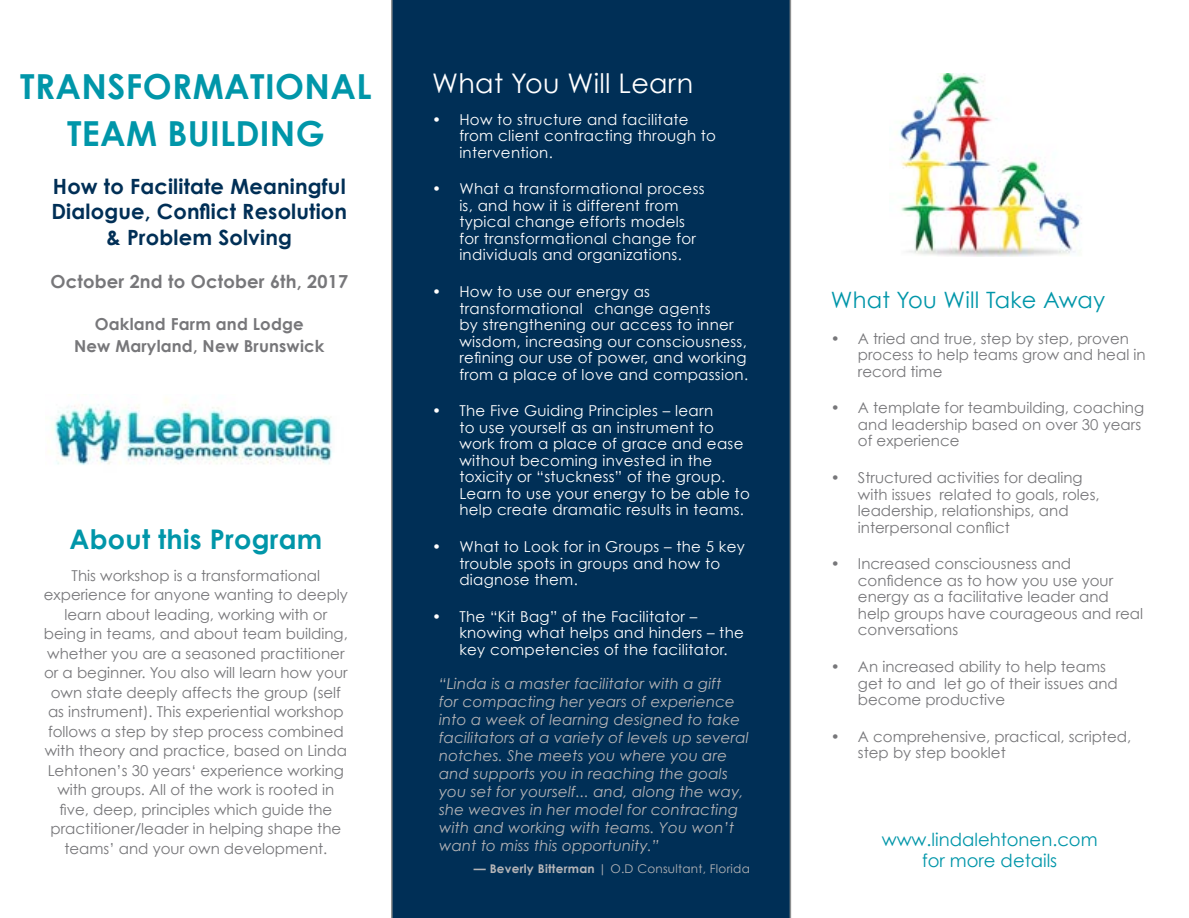
<style>
.page{position:relative;width:1189px;height:918px;background:#fff}
.page>*{position:absolute;margin:0;border:0;box-sizing:border-box;transform-origin:0 0}
.t1{font:700 34.5px/46.5px "Century Gothic";letter-spacing:.01em;color:#0096a9;text-align:center}
.t2{font:27px "Century Gothic";letter-spacing:.01em;color:#fff}
.t3{font:700 27px "Century Gothic";letter-spacing:.01em;color:#0096a9}
.t4{font:22.5px "Century Gothic";letter-spacing:.01em;color:#0096a9}
.t5{font:700 21px/25.2px "Century Gothic";letter-spacing:.01em;color:#002f56;text-align:center}
.t6{font:18px/21.6px "Century Gothic";color:#0096a9;text-align:center}
.t7{font:700 18px "Century Gothic";letter-spacing:.01em;color:#77777a}
.t8{font:700 16.5px/22.5px "Century Gothic";letter-spacing:.01em;color:#77777a;text-align:center}
.t9{font:15px/19.5px "Century Gothic";color:#77777a}
.t10{font:15px/16.5px "Century Gothic";letter-spacing:.02em;color:#fff}
.t11{font:italic 15px/18px "Century Gothic";letter-spacing:.01em;color:#b6b5b7}
.t12{font:12px "Century Gothic";letter-spacing:.02em;color:#b6b5b7}
.s1{font-weight:700}
</style>
<div class="page">
<div style="left:391px;top:0;width:400px;height:918px;background:#002f56"></div>
<img style="left:899px;top:74px;width:183px;height:183px">
<img style="left:48px;top:394px;width:285px;height:71px">
<h1 class="t1" style="left:20px;top:63px;width:353px">TRANSFORMATIONAL<br>TEAM BUILDING</h1>
<h3 class="t5" style="left:51px;top:174px;width:297px">How to Facilitate Meaningful<br>Dialogue, Conflict Resolution &amp; Problem Solving</h3>
<p class="t7" style="left:50px;top:270px;width:299px">October 2nd to October 6th, 2017</p>
<p class="t8" style="left:74px;top:312px;width:252px">Oakland Farm and Lodge<br>New Maryland, New Brunswick</p>
<h2 class="t3" style="left:70px;top:522px;width:254px">About this Program</h2>
<p class="t9" style="left:44px;top:565px;width:305px;text-align:center">This workshop is a transformational experience for anyone wanting to deeply learn about leading, working with or being in teams, and about team building, whether you are a seasoned practitioner or a beginner. You also will learn how your own state deeply affects the group (self as instrument). This experiential workshop follows a step by step process combined with theory and practice, based on Linda Lehtonen’s 30 years‘ experience working with groups. All of the work is rooted in five, deep, principles which guide the practitioner/leader in helping shape the teams’ and your own development.</p>
<h2 class="t2" style="left:432px;top:67px;width:262px">What You Will Learn</h2>
<p class="t10" style="left:459px;top:111px;width:258px;text-indent:-27px">• How to structure and facilitate from client contracting through to intervention.</p>
<p class="t10" style="left:459px;top:180px;width:247px;text-indent:-27px">• What a transformational process is, and how it is different from typical change efforts models for transformational change for individuals and organizations.</p>
<p class="t10" style="left:459px;top:283px;width:290px;text-indent:-27px">• How to use our energy as transformational change agents<br>by strengthening our access to inner wisdom, increasing our consciousness, refining our use of power, and working from a place of love and compassion.</p>
<p class="t10" style="left:459px;top:402px;width:292px;text-indent:-27px">• The Five Guiding Principles – learn<br>to use yourself as an instrument to work from a place of grace and ease without becoming invested in the toxicity or “stuckness” of the group.<br>Learn to use your energy to be able to help create dramatic results in teams.</p>
<p class="t10" style="left:459px;top:538px;width:287px;text-indent:-27px">• What to Look for in Groups – the 5 key trouble spots in groups and how to diagnose them.</p>
<p class="t10" style="left:459px;top:608px;width:286px;text-indent:-27px">• The “Kit Bag” of the Facilitator – knowing what helps and hinders – the key competencies of the facilitator.</p>
<p class="t11" style="left:439px;top:675px;width:311px">“Linda is a master facilitator with a gift<br>for compacting her years of experience into a week of learning designed to take facilitators at a variety of levels up several notches. She meets you where you are and supports you in reaching the goals you set for yourself... and, along the way, she weaves in her model for contracting with and working with teams. You won’t want to miss this opportunity.”</p>
<p class="t12" style="left:474px;top:861px;width:277px"><span class="s1">— Beverly Bitterman</span> | O.D Consultant, Florida</p>
<h3 class="t4" style="left:830px;top:286px;width:276px">What You Will Take Away</h3>
<p class="t9" style="left:857px;top:330px;width:289px;line-height:16.5px;text-indent:-27px">• A tried and true, step by step, proven process to help teams grow and heal in record time</p>
<p class="t9" style="left:857px;top:399px;width:288px;line-height:16.5px;text-indent:-27px">• A template for teambuilding, coaching and leadership based on over 30 years of experience</p>
<p class="t9" style="left:857px;top:469px;width:243px;line-height:16.5px;text-indent:-27px">• Structured activities for dealing with issues related to goals, roles, leadership, relationships, and interpersonal conflict</p>
<p class="t9" style="left:857px;top:555px;width:287px;line-height:16.5px;text-indent:-27px">• Increased consciousness and confidence as to how you use your energy as a facilitative leader and help groups have courageous and real conversations</p>
<p class="t9" style="left:857px;top:658px;width:261px;line-height:16.5px;text-indent:-27px">• An increased ability to help teams get to and let go of their issues and become productive</p>
<p class="t9" style="left:857px;top:728px;width:275px;line-height:16.5px;text-indent:-27px">• A comprehensive, practical, scripted, step by step booklet</p>
<p class="t6" style="left:881px;top:828px;width:217px">www.lindalehtonen.com for more details</p>
</div>
